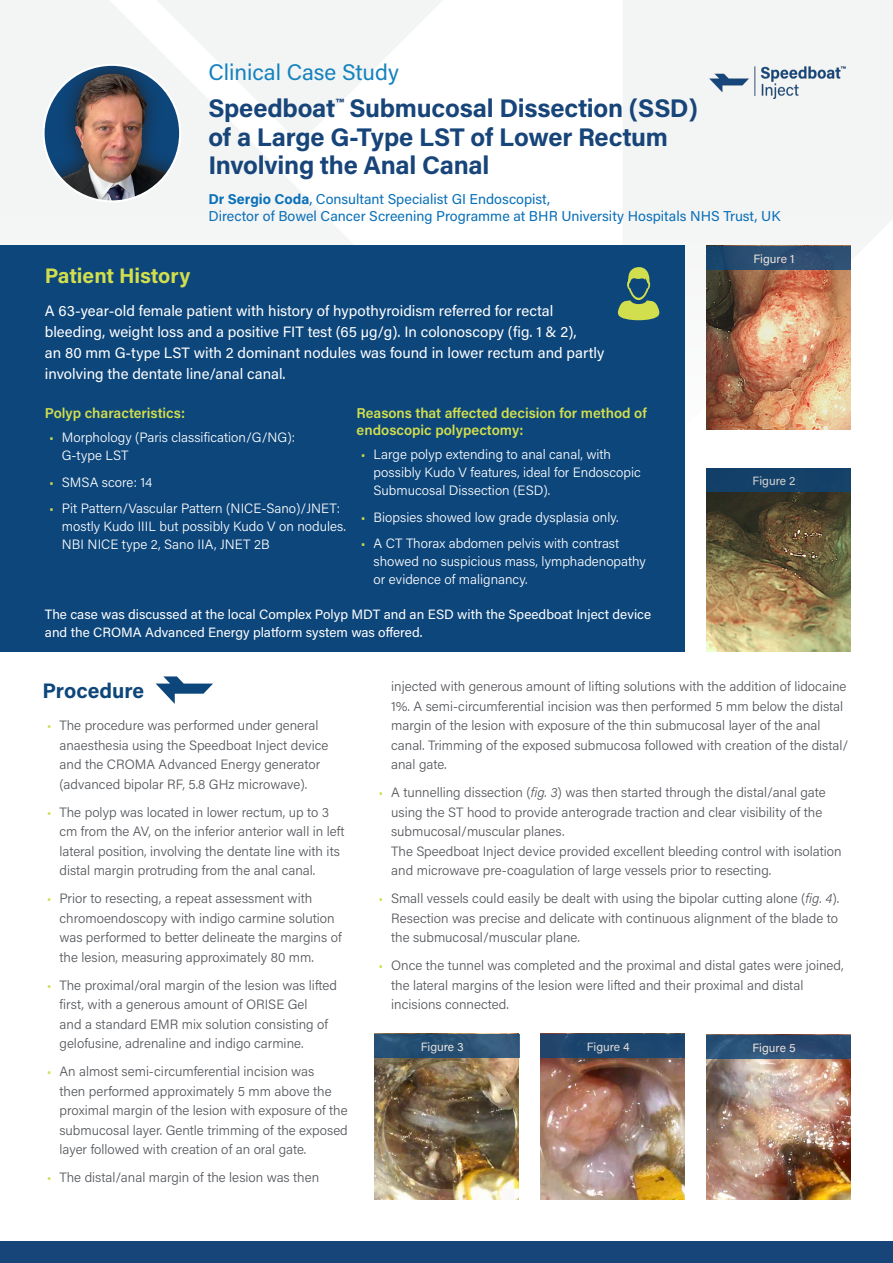
<style>
.page{position:relative;width:893px;height:1263px;background:#fff}
.page>*{position:absolute;margin:0;border:0;box-sizing:border-box;transform-origin:0 0}
.t1{font:700 25.5px/28.5px "Acumin Pro";letter-spacing:-.01em;color:#17457a}
.Title__Case_Study{font:22.5px "Acumin Pro";color:#1582be}
.t2{font:700 21px "Acumin Pro";letter-spacing:-.01em;color:#d1de4d}
.t3{font:700 21px "Acumin Pro";color:#0d467b}
.t4{font:15px/21px "Acumin Pro";color:#fff}
.Title__HCP_Detail{font:14.25px/17.1px "Acumin Pro";color:#0970b9}
.Sub_headers{font:600 14.25px/17.1px "Acumin Pro";color:#d1de4d}
.t5{font:300 13.5px/19.5px "Acumin Pro";color:#54575c}
.t6{font:300 13.5px/18px "Acumin Pro";color:#fff}
.t7{font:13.5px/18px "Acumin Pro";color:#fff}
.t8{font:12px "Acumin Pro";color:#fff}
.s1{font-weight:700}
.s2{color:#d1de4d}
.s3{font-style:italic}
</style>
<div class="page">
<svg style="left:0;top:0;width:599px;height:246px"></svg>
<svg style="left:120px;top:0;width:360px;height:143px;fill:#f3f4f4"></svg>
<svg style="left:623px;top:0;width:270px;height:430px;fill:#f3f4f4"></svg>
<div style="left:0;top:1242px;width:893px;height:21px;background:#17457a"></div>
<div style="left:0;top:246px;width:685px;height:406px;background:#0d467b"></div>
<svg style="left:618px;top:267px;width:41px;height:53px"></svg>
<img style="left:706px;top:269px;width:144px;height:161px">
<div style="left:706px;top:246px;width:145px;height:23px;background:linear-gradient(to right,#1f486e,#345173)"></div>
<img style="left:706px;top:492px;width:145px;height:160px">
<svg style="left:156px;top:676px;width:57px;height:28px"></svg>
<img style="left:44px;top:68px;width:136px;height:133px">
<div style="left:706px;top:468px;width:145px;height:24px;background:#144168"></div>
<img style="left:374px;top:1057px;width:145px;height:142px">
<div style="left:374px;top:1034px;width:145px;height:23px;background:linear-gradient(to right,#204d73,#365b7b)"></div>
<img style="left:540px;top:1057px;width:145px;height:142px">
<div style="left:540px;top:1034px;width:145px;height:23px;background:#1c456e"></div>
<img style="left:706px;top:1058px;width:145px;height:141px">
<svg style="left:706px;top:1035px;width:145px;height:23px;background:#2a4e74"></svg>
<img style="left:706px;top:64px;width:145px;height:35px">
<p class="Title__Case_Study" style="left:208px;top:57px;width:192px">Clinical Case Study</p>
<h1 class="t1" style="left:208px;top:93px;width:491px">Speedboat<sup>™</sup> Submucosal Dissection (SSD) of a Large G-Type LST of Lower Rectum<br>Involving the Anal Canal</h1>
<p class="Title__HCP_Detail" style="left:208px;top:190px;width:574px"><span class="s1">Dr Sergio Coda</span>, Consultant Specialist GI Endoscopist,<br>Director of Bowel Cancer Screening Programme at BHR University Hospitals NHS Trust, UK</p>
<h2 class="t2" style="left:45px;top:260px;width:147px">Patient History</h2>
<p class="t4" style="left:45px;top:300px;width:561px">A 63-year-old female patient with history of hypothyroidism referred for rectal bleeding, weight loss and a positive FIT test (65 µg/g). In colonoscopy (fig. 1 &amp; 2),<br>an 80 mm G-type LST with 2 dominant nodules was found in lower rectum and partly involving the dentate line/anal canal.</p>
<p class="Sub_headers" style="left:45px;top:403px;width:142px">Polyp characteristics:</p>
<p class="t6" style="left:62px;top:428px;width:234px;text-indent:-13px"><span class="s2">•</span> Morphology (Paris classification/G/NG):<br>G-type LST</p>
<p class="t6" style="left:49px;top:472px;width:105px"><span class="s2">•</span> SMSA score: 14</p>
<p class="t6" style="left:62px;top:499px;width:286px;text-indent:-13px"><span class="s2">•</span> Pit Pattern/Vascular Pattern (NICE-Sano)/JNET: mostly Kudo IIIL but possibly Kudo V on nodules.<br>NBI NICE type 2, Sano IIA, JNET 2B</p>
<p class="Sub_headers" style="left:357px;top:403px;width:292px">Reasons that affected decision for method of endoscopic polypectomy:</p>
<p class="t6" style="left:374px;top:445px;width:269px;text-indent:-13px"><span class="s2">•</span> Large polyp extending to anal canal, with possibly Kudo V features, ideal for Endoscopic<br>Submucosal Dissection (ESD).</p>
<p class="t6" style="left:361px;top:507px;width:259px"><span class="s2">•</span> Biopsies showed low grade dysplasia only.</p>
<p class="t6" style="left:374px;top:534px;width:274px;text-indent:-13px"><span class="s2">•</span> A CT Thorax abdomen pelvis with contrast showed no suspicious mass, lymphadenopathy or evidence of malignancy.</p>
<p class="t7" style="left:45px;top:605px;width:608px">The case was discussed at the local Complex Polyp MDT and an ESD with the Speedboat Inject device and the CROMA Advanced Energy platform system was offered.</p>
<p class="t8" style="left:753px;top:251px;width:42px">Figure 1</p>
<p class="t8" style="left:753px;top:473px;width:44px">Figure 2</p>
<h2 class="t3" style="left:43px;top:676px;width:103px">Procedure</h2>
<p class="t5" style="left:60px;top:715px;width:270px;text-indent:-13px"><span class="s2">•</span> The procedure was performed under general anaesthesia using the Speedboat Inject device and the CROMA Advanced Energy generator (advanced bipolar RF, 5.8 GHz microwave).</p>
<p class="t5" style="left:60px;top:802px;width:286px;text-indent:-13px"><span class="s2">•</span> The polyp was located in lower rectum, up to 3 cm from the AV, on the inferior anterior wall in left lateral position, involving the dentate line with its distal margin protruding from the anal canal.</p>
<p class="t5" style="left:60px;top:888px;width:284px;text-indent:-13px"><span class="s2">•</span> Prior to resecting, a repeat assessment with chromoendoscopy with indigo carmine solution was performed to better delineate the margins of the lesion, measuring approximately 80 mm.</p>
<p class="t5" style="left:60px;top:975px;width:279px;text-indent:-13px"><span class="s2">•</span> The proximal/oral margin of the lesion was lifted first, with a generous amount of ORISE Gel<br>and a standard EMR mix solution consisting of gelofusine, adrenaline and indigo carmine.</p>
<p class="t5" style="left:60px;top:1061px;width:290px;text-indent:-13px"><span class="s2">•</span> An almost semi-circumferential incision was<br>then performed approximately 5 mm above the proximal margin of the lesion with exposure of the submucosal layer. Gentle trimming of the exposed layer followed with creation of an oral gate.</p>
<p class="t5" style="left:47px;top:1167px;width:274px"><span class="s2">•</span> The distal/anal margin of the lesion was then</p>
<p class="t5" style="left:391px;top:676px;width:459px">injected with generous amount of lifting solutions with the addition of lidocaine 1%. A semi-circumferential incision was then performed 5 mm below the distal margin of the lesion with exposure of the thin submucosal layer of the anal canal. Trimming of the exposed submucosa followed with creation of the distal/ anal gate.</p>
<p class="t5" style="left:391px;top:782px;width:452px;text-indent:-13px"><span class="s2">•</span> A tunnelling dissection (<span class="s3">fig. 3</span>) was then started through the distal/anal gate using the ST hood to provide anterograde traction and clear visibility of the submucosal/muscular planes.<br>The Speedboat Inject device provided excellent bleeding control with isolation and microwave pre-coagulation of large vessels prior to resecting.</p>
<p class="t5" style="left:391px;top:888px;width:450px;text-align:justify;text-indent:-13px"><span class="s2">•</span> Small vessels could easily be dealt with using the bipolar cutting alone (<span class="s3">fig. 4</span>).<br>Resection was precise and delicate with continuous alignment of the blade to the submucosal/muscular plane.</p>
<p class="t5" style="left:391px;top:955px;width:454px;text-indent:-13px"><span class="s2">•</span> Once the tunnel was completed and the proximal and distal gates were joined, the lateral margins of the lesion were lifted and their proximal and distal incisions connected.</p>
<p class="t8" style="left:421px;top:1039px;width:45px">Figure 3</p>
<p class="t8" style="left:587px;top:1039px;width:45px">Figure 4</p>
<p class="t8" style="left:752px;top:1040px;width:45px">Figure 5</p>
</div>
